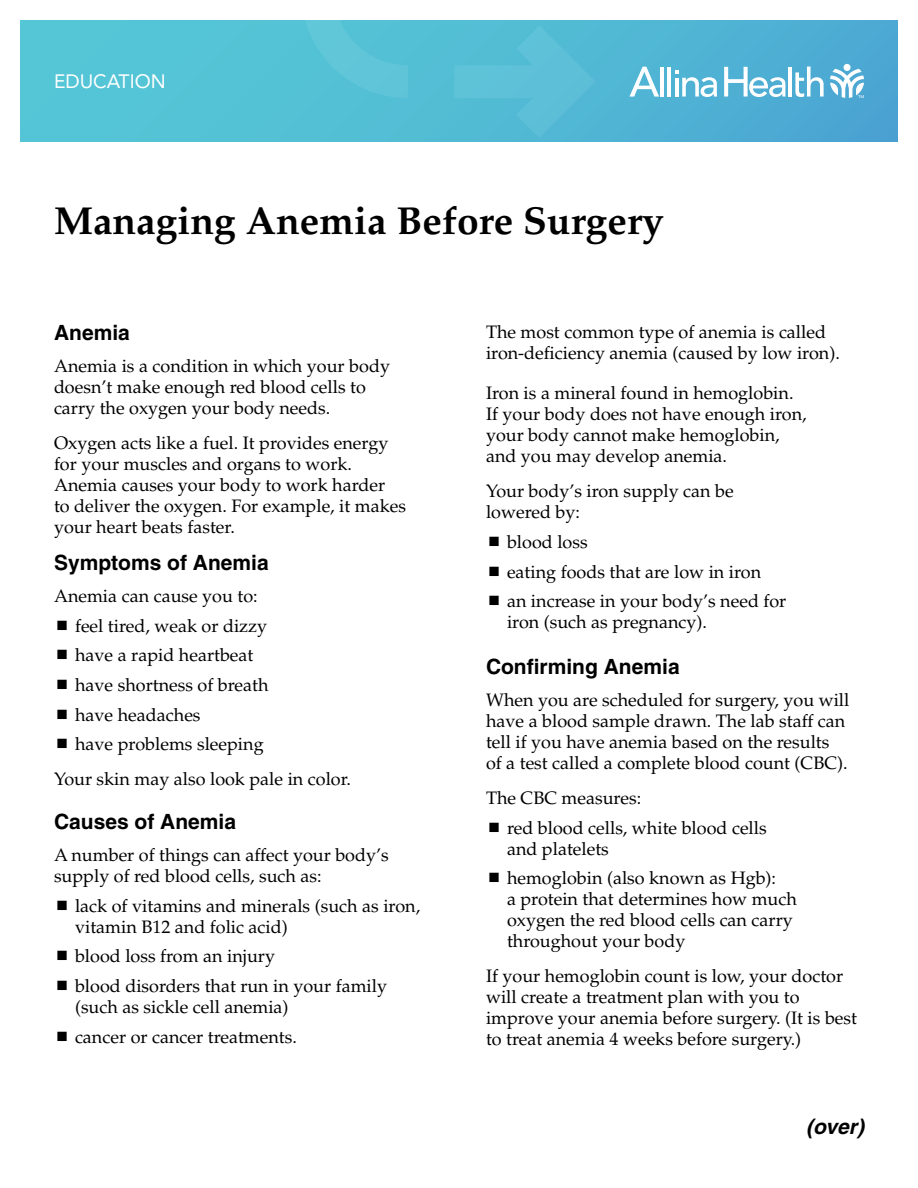
<style>
.page{position:relative;width:918px;height:1188px;background:#fff}
.page>*{position:absolute;margin:0;border:0;box-sizing:border-box;transform-origin:0 0}
.t1{font:700 39px "Palatino";color:#000}
.t2{font:700 21px "Helvetica";color:#000}
.t3{font:italic 700 21px "Helvetica";color:#000}
.t4{font:19.2px "Avenir LT Std";color:#fff}
.t5{font:18px/21px "Palatino";color:#000}
</style>
<div class="page">
<div style="left:20px;top:20px;width:878px;height:122px;background:linear-gradient(to right,#56cad6,#4daad3)"></div>
<svg style="left:830px;top:69px;width:34px;height:29px"></svg>
<div style="left:844px;top:64px;width:7px;height:7px;background:#fff;border-radius:50%"></div>
<hr style="left:660px;top:67px;width:4px;height:30px;background:#fff">
<hr style="left:667px;top:67px;width:4px;height:30px;background:#fff">
<hr style="left:789px;top:67px;width:3px;height:30px;background:#fff">
<svg style="left:795px;top:67px;width:29px;height:30px"></svg>
<svg style="left:675px;top:71px;width:42px;height:26px"></svg>
<svg style="left:629px;top:67px;width:30px;height:30px"></svg>
<svg style="left:724px;top:67px;width:62px;height:30px"></svg>
<svg style="left:454px;top:25px;width:142px;height:113px;background:#57bdd5"></svg>
<svg style="left:301px;top:20px;width:127px;height:78px;background:#58c2d6"></svg>
<p class="t4" style="left:54px;top:70px;width:113px">EDUCATION</p>
<h1 class="t1" style="left:54px;top:198px;width:611px">Managing Anemia Before Surgery</h1>
<p class="t2" style="left:54px;top:320px;width:77px">Anemia</p>
<p class="t5" style="left:54px;top:356px;width:338px">Anemia is a condition in which your body doesn’t make enough red blood cells to carry the oxygen your body needs.</p>
<p class="t5" style="left:54px;top:432px;width:354px">Oxygen acts like a fuel. It provides energy for your muscles and organs to work.<br>Anemia causes your body to work harder<br>to deliver the oxygen. For example, it makes your heart beats faster.</p>
<p class="t2" style="left:54px;top:550px;width:216px">Symptoms of Anemia</p>
<p class="t5" style="left:75px;top:581px;width:195px;line-height:29.7px;text-indent:-21px">Anemia can cause you to: feel tired, weak or dizzy have a rapid heartbeat have shortness of breath have headaches<br>have problems sleeping</p>
<p class="t5" style="left:54px;top:769px;width:299px">Your skin may also look pale in color.</p>
<p class="t2" style="left:54px;top:809px;width:184px">Causes of Anemia</p>
<p class="t5" style="left:54px;top:844px;width:336px">A number of things can affect your body’s supply of red blood cells, such as:</p>
<p class="t5" style="left:75px;top:895px;width:347px">lack of vitamins and minerals (such as iron, vitamin B12 and folic acid)</p>
<p class="t5" style="left:75px;top:942px;width:314px;line-height:29.7px">blood loss from an injury<br>blood disorders that run in your family</p>
<p class="t5" style="left:75px;top:992px;width:223px;line-height:29.7px">(such as sickle cell anemia) cancer or cancer treatments.</p>
<p class="t5" style="left:486px;top:322px;width:355px">The most common type of anemia is called iron-deficiency anemia (caused by low iron).</p>
<p class="t5" style="left:486px;top:383px;width:322px">Iron is a mineral found in hemoglobin.<br>If your body does not have enough iron, your body cannot make hemoglobin, and you may develop anemia.</p>
<p class="t5" style="left:486px;top:481px;width:249px">Your body’s iron supply can be lowered by:</p>
<p class="t5" style="left:507px;top:527px;width:281px;line-height:29.7px">blood loss<br>eating foods that are low in iron<br>an increase in your body’s need for</p>
<p class="t5" style="left:507px;top:612px;width:202px">iron (such as pregnancy).</p>
<p class="t2" style="left:486px;top:654px;width:195px">Confirming Anemia</p>
<p class="t5" style="left:486px;top:690px;width:365px">When you are scheduled for surgery, you will have a blood sample drawn. The lab staff can tell if you have anemia based on the results of a test called a complete blood count (CBC).</p>
<p class="t5" style="left:507px;top:783px;width:261px;line-height:30px;text-indent:-21px">The CBC measures:<br>red blood cells, white blood cells</p>
<p class="t5" style="left:507px;top:834px;width:271px;line-height:29.7px">and platelets<br>hemoglobin (also known as Hgb):</p>
<p class="t5" style="left:507px;top:889px;width:291px">a protein that determines how much oxygen the red blood cells can carry throughout your body</p>
<p class="t5" style="left:486px;top:966px;width:373px">If your hemoglobin count is low, your doctor will create a treatment plan with you to improve your anemia before surgery. (It is best to treat anemia 4 weeks before surgery.)</p>
<p class="t3" style="left:806px;top:1114px;width:59px">(over)</p>
</div>
